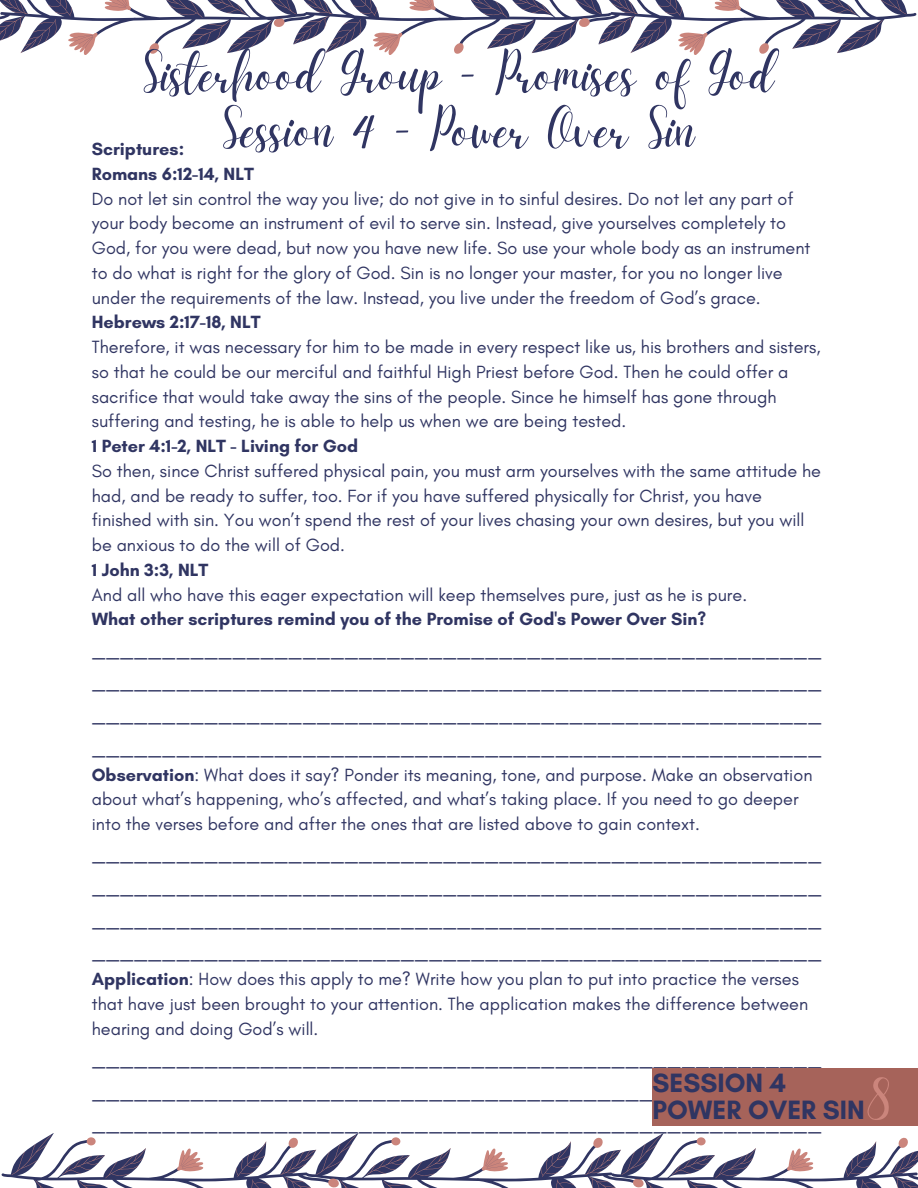
<style>
.page{position:relative;width:918px;height:1188px;background:#fff}
.page>*{position:absolute;margin:0;border:0;box-sizing:border-box;transform-origin:0 0}
.t1{font:72px "Daydream";color:#cb857c}
.t2{font:56.1px "Daydream";color:#303562}
.t3{font:700 27px/27px "Glacial Indifference";color:#303562}
.t4{font:24px/32.7px "Glacial Indifference";color:#303562;text-align:justify}
.t5{font:18px/24.8px "Glacial Indifference";color:#303562}
.t6{font:700 18px "Glacial Indifference";color:#303562}
.s1{font-weight:700}
</style>
<div class="page">
<svg style="left:0;top:0;width:916px;height:55px"></svg>
<svg style="left:2px;top:1133px;width:916px;height:55px"></svg>
<div style="left:653px;top:1068px;width:265px;height:58px;background:#a6635a"></div>
<h2 class="t2" style="left:144px;top:42px;width:632px">Sisterhood Group - Promises of God</h2>
<p class="t6" style="left:92px;top:138px;width:94px">Scriptures:</p>
<h2 class="t2" style="left:223px;top:98px;width:473px">Session 4 - Power Over Sin</h2>
<p class="t6" style="left:92px;top:163px;width:164px">Romans 6:12-14, NLT</p>
<p class="t5" style="left:92px;top:186px;width:720px">Do not let sin control the way you live; do not give in to sinful desires. Do not let any part of your body become an instrument of evil to serve sin. Instead, give yourselves completely to God, for you were dead, but now you have new life. So use your whole body as an instrument to do what is right for the glory of God. Sin is no longer your master, for you no longer live under the requirements of the law. Instead, you live under the freedom of God’s grace.</p>
<p class="t6" style="left:92px;top:311px;width:170px">Hebrews 2:17-18, NLT</p>
<p class="t5" style="left:92px;top:334px;width:730px">Therefore, it was necessary for him to be made in every respect like us, his brothers and sisters, so that he could be our merciful and faithful High Priest before God. Then he could offer a sacrifice that would take away the sins of the people. Since he himself has gone through suffering and testing, he is able to help us when we are being tested.</p>
<p class="t6" style="left:92px;top:435px;width:268px">1 Peter 4:1-2, NLT - Living for God</p>
<p class="t5" style="left:92px;top:458px;width:731px">So then, since Christ suffered physical pain, you must arm yourselves with the same attitude he had, and be ready to suffer, too. For if you have suffered physically for Christ, you have finished with sin. You won’t spend the rest of your lives chasing your own desires, but you will be anxious to do the will of God.</p>
<p class="t6" style="left:92px;top:559px;width:118px">1 John 3:3, NLT</p>
<p class="t5" style="left:92px;top:582px;width:657px">And all who have this eager expectation will keep themselves pure, just as he is pure.</p>
<p class="t6" style="left:92px;top:608px;width:616px">What other scriptures remind you of the Promise of God's Power Over Sin?</p>
<p class="t4" style="left:92px;top:631px;width:731px">____________________________________________________ ____________________________________________________ ____________________________________________________ ____________________________________________________</p>
<p class="t5" style="left:92px;top:762px;width:722px"><span class="s1">Observation</span>: What does it say? Ponder its meaning, tone, and purpose. Make an observation about what’s happening, who’s affected, and what’s taking place. If you need to go deeper into the verses before and after the ones that are listed above to gain context.</p>
<p class="t4" style="left:92px;top:836px;width:731px">____________________________________________________ ____________________________________________________ ____________________________________________________ ____________________________________________________</p>
<p class="t5" style="left:92px;top:967px;width:718px"><span class="s1">Application</span>: How does this apply to me? Write how you plan to put into practice the verses that have just been brought to your attention. The application makes the difference between hearing and doing God’s will.</p>
<h3 class="t4" style="left:92px;top:1040px;width:731px">____________________________________________________ ____________________________________________________ ____________________________________________________</h3>
<h3 class="t3" style="left:653px;top:1069px;width:214px">SESSION 4<br>POWER OVER SIN</h3>
<h1 class="t1" style="left:868px;top:1055px;width:25px">8</h1>
</div>
